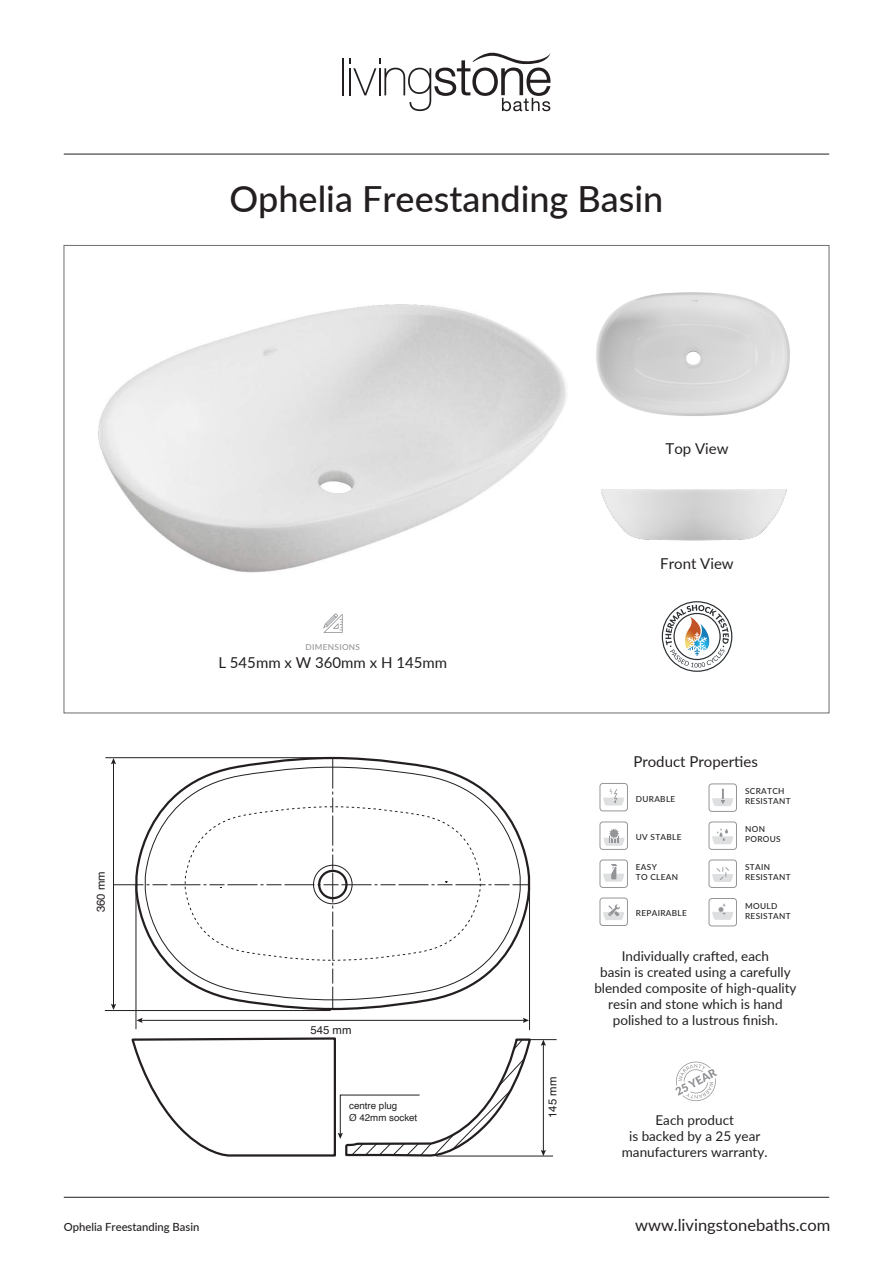
<style>
.page{position:relative;width:893px;height:1263px;background:#fff}
.page>*{position:absolute;margin:0;border:0;box-sizing:border-box;transform-origin:0 0}
.t1{font:500 36px "Lato";color:#231f20}
.t2{font:16.5px "Lato";color:#231f20}
.t3{font:15px "Lato";color:#231f20}
.t4{font:13.5px/16.2px "Lato";color:#231f20;text-align:center}
.t5{font:11.4px "Helvetica";color:#231f20}
.t6{font:500 11.25px "Lato";color:#231f20}
.t7{font:9.75px/11.7px "Helvetica";color:#231f20}
.t8{font:500 8.25px/9.9px "Lato";letter-spacing:.04em;color:#231f20}
.t9{font:500 8.25px "Lato";letter-spacing:.04em;color:#939598}
</style>
<div class="page">
<img style="left:63px;top:245px;width:505px;height:381px">
<hr style="left:64px;top:154px;width:765px;height:1px;background:#231f20">
<hr style="left:64px;top:1197px;width:765px;height:1px;background:#231f20">
<hr style="left:342px;top:58px;width:2px;height:37px;background:#231f20">
<svg style="left:349px;top:53px;width:202px;height:58px"></svg>
<svg style="left:323px;top:613px;width:20px;height:20px"></svg>
<hr style="left:525px;top:1039px;width:32px;height:1px;background:#231f20">
<hr style="left:136px;top:885px;width:1px;height:144px;background:#231f20">
<hr style="left:105px;top:1010px;width:226px;height:1px;background:#231f20">
<hr style="left:529px;top:884px;width:1px;height:146px;background:#231f20">
<hr style="left:105px;top:757px;width:230px;height:1px;background:#231f20">
<hr style="left:436px;top:1156px;width:117px;height:1px;background:#231f20">
<hr style="left:141px;top:1020px;width:384px;height:1px;background:#231f20">
<svg style="left:136px;top:1018px;width:7px;height:5px"></svg>
<svg style="left:523px;top:1018px;width:6px;height:5px"></svg>
<hr style="left:543px;top:1044px;width:1px;height:108px;background:#231f20">
<svg style="left:541px;top:1150px;width:5px;height:6px"></svg>
<svg style="left:541px;top:1039px;width:5px;height:7px"></svg>
<svg style="left:131px;top:1037px;width:401px;height:120px"></svg>
<img style="left:596px;top:292px;width:194px;height:124px">
<img style="left:601px;top:489px;width:186px;height:52px">
<svg style="left:134px;top:756px;width:397px;height:255px"></svg>
<svg style="left:144px;top:766px;width:377px;height:235px"></svg>
<svg style="left:184px;top:806px;width:297px;height:155px"></svg>
<svg style="left:675px;top:1061px;width:42px;height:40px"></svg>
<svg style="left:603px;top:828px;width:21px;height:18px"></svg>
<div style="left:600px;top:821px;width:28px;height:29px;border:1px solid #939598;border-radius:3px"></div>
<svg style="left:712px;top:828px;width:21px;height:16px"></svg>
<div style="left:709px;top:821px;width:28px;height:29px;border:1px solid #939598;border-radius:3px"></div>
<svg style="left:712px;top:788px;width:21px;height:18px"></svg>
<div style="left:709px;top:783px;width:28px;height:29px;border:1px solid #939598;border-radius:3px"></div>
<svg style="left:603px;top:789px;width:21px;height:16px"></svg>
<div style="left:600px;top:783px;width:28px;height:28px;border:1px solid #939598;border-radius:3px"></div>
<svg style="left:712px;top:867px;width:21px;height:15px"></svg>
<div style="left:709px;top:860px;width:28px;height:28px;border:1px solid #939598;border-radius:3px"></div>
<svg style="left:603px;top:864px;width:21px;height:18px"></svg>
<div style="left:600px;top:860px;width:28px;height:28px;border:1px solid #939598;border-radius:3px"></div>
<svg style="left:603px;top:904px;width:21px;height:16px"></svg>
<div style="left:600px;top:898px;width:28px;height:28px;border:1px solid #939598;border-radius:3px"></div>
<svg style="left:712px;top:903px;width:21px;height:17px"></svg>
<div style="left:709px;top:898px;width:28px;height:28px;border:1px solid #939598;border-radius:3px"></div>
<svg style="left:662px;top:601px;width:70px;height:71px"></svg>
<h1 class="t1" style="left:229px;top:173px;width:435px">Ophelia Freestanding Basin</h1>
<p class="t3" style="left:665px;top:437px;width:65px">Top View</p>
<p class="t5" style="left:92px;top:912px;width:43px;rotate:-90deg">360 mm</p>
<p class="t9" style="left:305px;top:641px;width:56px">DIMENSIONS</p>
<p class="t3" style="left:218px;top:652px;width:230px">L 545mm x W 360mm x H 145mm</p>
<p class="t5" style="left:310px;top:1021px;width:43px">545 mm</p>
<p class="t7" style="left:349px;top:1100px;width:70px">centre plug<br>Ø 42mm socket</p>
<p class="t3" style="left:660px;top:553px;width:75px">Front View</p>
<p class="t5" style="left:544px;top:1118px;width:43px;rotate:-90deg">145 mm</p>
<p class="t3" style="left:633px;top:751px;width:126px">Product Properties</p>
<p class="t8" style="left:636px;top:793px;width:41px">DURABLE</p>
<p class="t8" style="left:636px;top:831px;width:47px">UV STABLE</p>
<p class="t8" style="left:745px;top:786px;width:47px">SCRATCH<br>RESISTANT</p>
<p class="t8" style="left:745px;top:824px;width:37px">NON<br>POROUS</p>
<p class="t8" style="left:636px;top:862px;width:44px">EASY<br>TO CLEAN</p>
<p class="t8" style="left:745px;top:862px;width:47px">STAIN<br>RESISTANT</p>
<p class="t8" style="left:636px;top:908px;width:53px">REPAIRABLE</p>
<p class="t8" style="left:745px;top:900px;width:47px">MOULD<br>RESISTANT</p>
<p class="t4" style="left:594px;top:947px;width:204px">Individually crafted, each<br>basin is created using a carefully blended composite of high-quality resin and stone which is hand polished to a lustrous finish.</p>
<p class="t4" style="left:622px;top:1111px;width:147px">Each product<br>is backed by a 25 year manufacturers warranty.</p>
<p class="t6" style="left:64px;top:1218px;width:137px">Ophelia Freestanding Basin</p>
<p class="t2" style="left:635px;top:1213px;width:197px">www.livingstonebaths.com</p>
</div>
